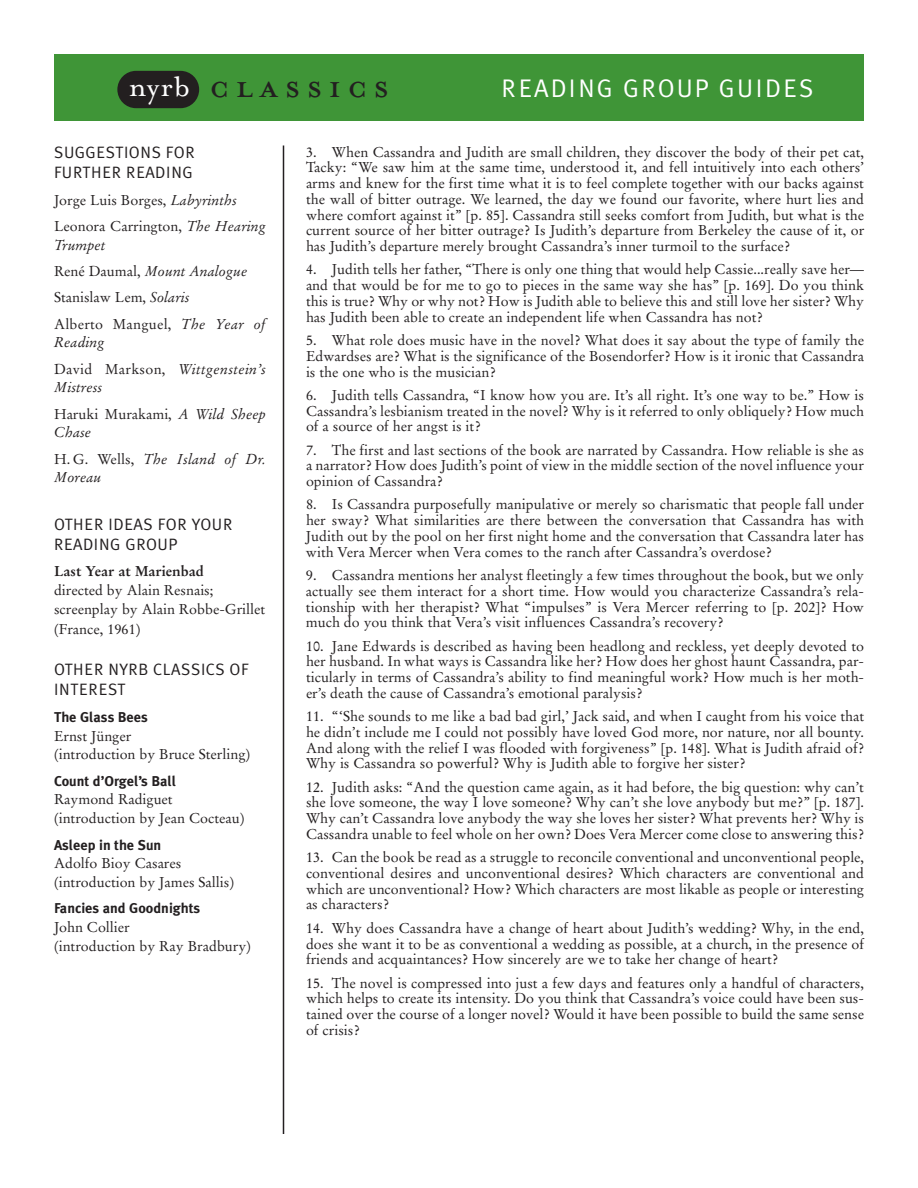
<style>
.page{position:relative;width:918px;height:1188px;background:#fff}
.page>*{position:absolute;margin:0;border:0;box-sizing:border-box;transform-origin:0 0}
.t1{font:44.7px "Mrs Eaves Petite Caps";letter-spacing:.14em;color:#231f20}
.t2{font:25.5px "Meta Plus Normal";letter-spacing:.09em;color:#fff}
.t3{font:16.5px/20.2px "Meta Plus Normal";letter-spacing:.035em;color:#231f20}
.t4{font:14.25px/15.8px "Stempel Garamond";color:#231f20;text-align:justify}
.t5{font:14.25px/26.2px "Stempel Garamond";letter-spacing:.02em;color:#231f20}
.t6{font:italic 14.25px/26.2px "Stempel Garamond";color:#231f20}
.t7{font:700 14.25px "Meta Plus";color:#231f20}
.t8{font:italic 14.25px/26.2px "Stempel Garamond";letter-spacing:.02em;color:#231f20}
.t9{font:700 14.25px "Stempel Garamond";color:#231f20}
.s1{font-family:"Mrs Eaves Roman";font-size:32.25px;color:#fff}
.s2{font-style:italic}
.s3{font-style:normal}
</style>
<div class="page">
<div style="left:54px;top:54px;width:810px;height:66px;background:#3f9537"></div>
<div style="left:117px;top:71px;width:82px;height:37px;background:#231f20;border-radius:19px"></div>
<hr style="left:283px;top:146px;width:1px;height:988px;background:#231f20">
<h1 class="t1" style="left:129px;top:56px;width:262px"><span class="s1">nyrb</span> classics</h1>
<h2 class="t2" style="left:502px;top:74px;width:313px">READING GROUP GUIDES</h2>
<p class="t3" style="left:54px;top:142px;width:142px">SUGGESTIONS FOR<br>FURTHER READING</p>
<p class="t4" style="left:54px;top:188px;width:213px;line-height:26.2px">Jorge Luis Borges, <span class="s2">Labyrinths<br></span>Leonora Carrington, <span class="s2">The Hearing</span></p>
<p class="t5" style="left:54px;top:233px;width:213px"><span class="s2">Trumpet<br></span>René Daumal, <span class="s2">Mount Analogue<br></span>Stanislaw Lem, <span class="s2">Solaris<br></span>Alberto Manguel, <span class="s2">The Year of</span></p>
<p class="t8" style="left:54px;top:331px;width:213px">Reading<br><span class="s3">David Markson,</span> Wittgenstein’s</p>
<p class="t6" style="left:54px;top:376px;width:213px">Mistress<br><span class="s3">Haruki Murakami,</span> A Wild Sheep</p>
<p class="t6" style="left:54px;top:421px;width:213px">Chase<br><span class="s3">H. G. Wells,</span> The Island of Dr.</p>
<p class="t6" style="left:54px;top:466px;width:49px">Moreau</p>
<p class="t3" style="left:54px;top:514px;width:180px">OTHER IDEAS FOR YOUR<br>READING GROUP</p>
<p class="t9" style="left:54px;top:565px;width:151px">Last Year at Marienbad</p>
<p class="t4" style="left:54px;top:582px;width:213px;line-height:18.8px">directed by Alain Resnais; screenplay by Alain Robbe-Grillet</p>
<p class="t4" style="left:54px;top:623px;width:88px">(France, 1961)</p>
<p class="t3" style="left:54px;top:659px;width:196px">OTHER NYRB CLASSICS OF<br>INTEREST</p>
<p class="t7" style="left:54px;top:709px;width:95px">The Glass Bees</p>
<p class="t4" style="left:54px;top:728px;width:198px;line-height:18.8px">Ernst Jünger<br>(introduction by Bruce Sterling)</p>
<p class="t7" style="left:54px;top:772px;width:124px">Count d’Orgel’s Ball</p>
<p class="t4" style="left:54px;top:791px;width:192px;line-height:18.8px">Raymond Radiguet (introduction by Jean Cocteau)</p>
<p class="t7" style="left:54px;top:836px;width:109px">Asleep in the Sun</p>
<p class="t4" style="left:54px;top:855px;width:182px;line-height:18.8px">Adolfo Bioy Casares (introduction by James Sallis)</p>
<p class="t7" style="left:54px;top:900px;width:148px">Fancies and Goodnights</p>
<p class="t4" style="left:54px;top:919px;width:199px;line-height:18.8px">John Collier<br>(introduction by Ray Bradbury)</p>
<p class="t4" style="left:306px;top:145px;width:560px">3. When Cassandra and Judith are small children, they discover the body of their pet cat, Tacky: “We saw him at the same time, understood it, and fell intuitively into each others’ arms and knew for the first time what it is to feel complete together with our backs against the wall of bitter outrage. We learned, the day we found our favorite, where hurt lies and where comfort against it” [p. 85]. Cassandra still seeks comfort from Judith, but what is the current source of her bitter outrage? Is Judith’s departure from Berkeley the cause of it, or has Judith’s departure merely brought Cassandra’s inner turmoil to the surface?</p>
<p class="t4" style="left:306px;top:263px;width:560px">4. Judith tells her father, “There is only one thing that would help Cassie...really save her— and that would be for me to go to pieces in the same way she has” [p. 169]. Do you think this is true? Why or why not? How is Judith able to believe this and still love her sister? Why has Judith been able to create an independent life when Cassandra has not?</p>
<p class="t4" style="left:306px;top:334px;width:560px">5. What role does music have in the novel? What does it say about the type of family the Edwardses are? What is the significance of the Bosendorfer? How is it ironic that Cassandra is the one who is the musician?</p>
<p class="t4" style="left:306px;top:388px;width:560px">6. Judith tells Cassandra, “I know how you are. It’s all right. It’s one way to be.” How is Cassandra’s lesbianism treated in the novel? Why is it referred to only obliquely? How much of a source of her angst is it?</p>
<p class="t4" style="left:306px;top:443px;width:560px">7. The first and last sections of the book are narrated by Cassandra. How reliable is she as a narrator? How does Judith’s point of view in the middle section of the novel influence your opinion of Cassandra?</p>
<p class="t4" style="left:306px;top:498px;width:560px">8. Is Cassandra purposefully manipulative or merely so charismatic that people fall under her sway? What similarities are there between the conversation that Cassandra has with Judith out by the pool on her first night home and the conversation that Cassandra later has with Vera Mercer when Vera comes to the ranch after Cassandra’s overdose?</p>
<p class="t4" style="left:306px;top:569px;width:560px">9. Cassandra mentions her analyst fleetingly a few times throughout the book, but we only actually see them interact for a short time. How would you characterize Cassandra’s rela&shy;tionship with her therapist? What “impulses” is Vera Mercer referring to [p. 202]? How much do you think that Vera’s visit influences Cassandra’s recovery?</p>
<p class="t4" style="left:306px;top:639px;width:560px">10. Jane Edwards is described as having been headlong and reckless, yet deeply devoted to her husband. In what ways is Cassandra like her? How does her ghost haunt Cassandra, par&shy;ticularly in terms of Cassandra’s ability to find meaningful work? How much is her moth&shy;er’s death the cause of Cassandra’s emotional paralysis?</p>
<p class="t4" style="left:306px;top:710px;width:560px">11. “‘She sounds to me like a bad bad girl,’ Jack said, and when I caught from his voice that he didn’t include me I could not possibly have loved God more, nor nature, nor all bounty.<br>And along with the relief I was flooded with forgiveness” [p. 148]. What is Judith afraid of?<br>Why is Cassandra so powerful? Why is Judith able to forgive her sister?</p>
<p class="t4" style="left:306px;top:780px;width:560px">12. Judith asks: “And the question came again, as it had before, the big question: why can’t she love someone, the way I love someone? Why can’t she love anybody but me?” [p. 187].<br>Why can’t Cassandra love anybody the way she loves her sister? What prevents her? Why is Cassandra unable to feel whole on her own? Does Vera Mercer come close to answering this?</p>
<p class="t4" style="left:306px;top:851px;width:560px">13. Can the book be read as a struggle to reconcile conventional and unconventional people, conventional desires and unconventional desires? Which characters are conventional and which are unconventional? How? Which characters are most likable as people or interesting as characters?</p>
<p class="t4" style="left:306px;top:921px;width:560px">14. Why does Cassandra have a change of heart about Judith’s wedding? Why, in the end, does she want it to be as conventional a wedding as possible, at a church, in the presence of friends and acquaintances? How sincerely are we to take her change of heart?</p>
<p class="t4" style="left:306px;top:976px;width:560px">15. The novel is compressed into just a few days and features only a handful of characters, which helps to create its intensity. Do you think that Cassandra’s voice could have been sus&shy;tained over the course of a longer novel? Would it have been possible to build the same sense of crisis?</p>
</div>
